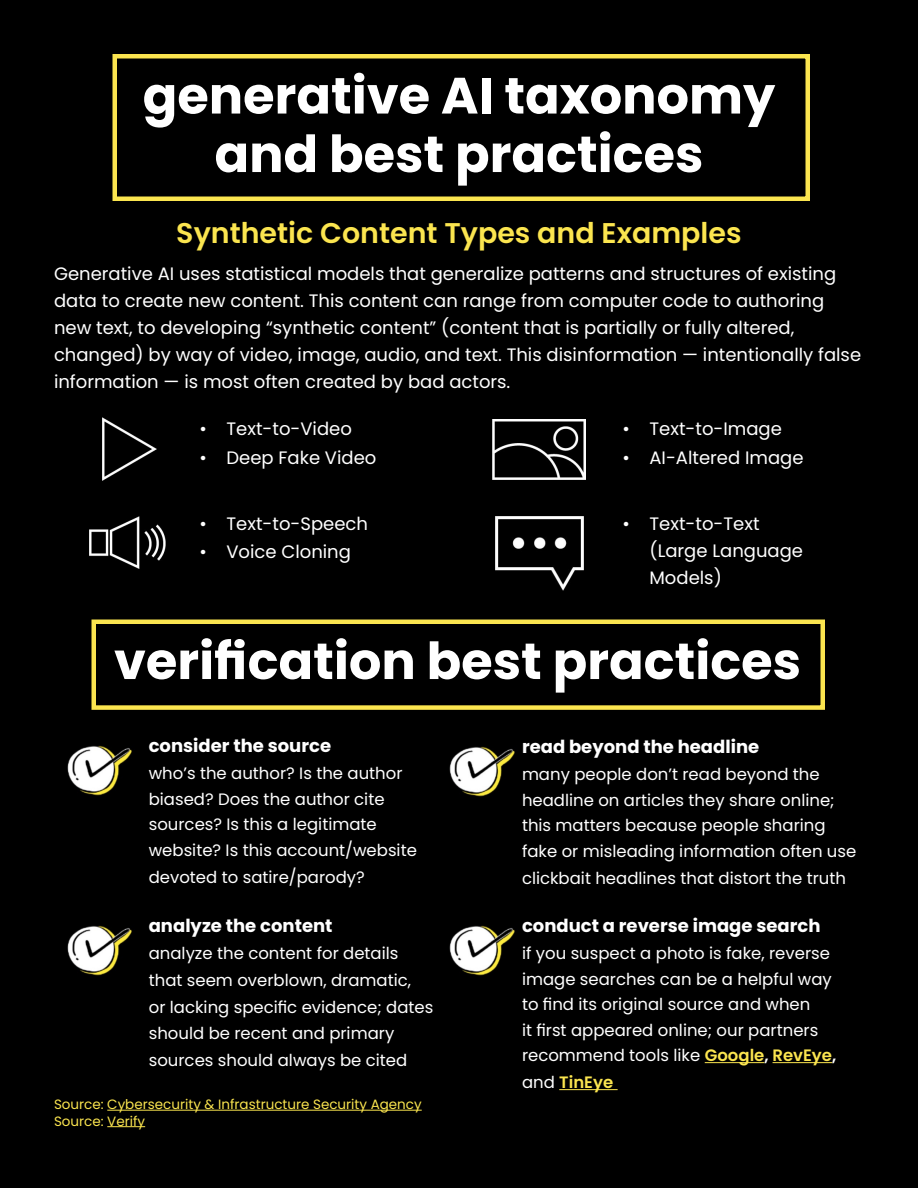
<style>
.page{position:relative;width:918px;height:1188px;background:#fff}
.page>*{position:absolute;margin:0;border:0;box-sizing:border-box;transform-origin:0 0}
.t1{font:700 51px/58.5px "Poppins";color:#fff;text-align:center}
.t2{font:600 28.5px "Poppins";color:#fbe54f}
.t3{font:18px/27px "Poppins";color:#fff}
.t4{font:700 18px "Poppins";color:#fff}
.t5{font:16.5px/25.5px "Poppins";color:#fff}
.t6{font:600 16.5px "Poppins";color:#fbe54f}
.t7{font:13.5px/16.5px "Poppins";color:#fbe54f}
.s1{font-weight:600;color:#fbe54f}
.s2{font-weight:600}
.s3{font-weight:400;color:#fff}
</style>
<div class="page">
<div style="left:1px;top:1px;width:916px;height:1186px;background:#000"></div>
<div style="left:112px;top:54px;width:698px;height:147px;border:4px solid #fbe54f"></div>
<div style="left:92px;top:620px;width:733px;height:90px;border:4px solid #fbe54f"></div>
<img style="left:102px;top:418px;width:54px;height:63px">
<img style="left:493px;top:419px;width:92px;height:61px">
<img style="left:90px;top:516px;width:75px;height:52px">
<img style="left:496px;top:517px;width:88px;height:74px">
<hr style="left:705px;top:1062px;width:59px;height:1px;background:#fbe54f">
<hr style="left:773px;top:1062px;width:59px;height:1px;background:#fbe54f">
<hr style="left:559px;top:1089px;width:59px;height:1px;background:#fbe54f">
<img style="left:67px;top:745px;width:65px;height:51px">
<img style="left:449px;top:746px;width:66px;height:51px">
<img style="left:67px;top:925px;width:65px;height:51px">
<img style="left:449px;top:925px;width:66px;height:51px">
<hr style="left:107px;top:1110px;width:315px;height:1px;background:#fbe54f">
<hr style="left:107px;top:1126px;width:38px;height:1px;background:#fbe54f">
<h1 class="t1" style="left:143px;top:67px;width:634px">generative AI taxonomy and best practices</h1>
<h2 class="t2" style="left:176px;top:216px;width:567px">Synthetic Content Types and Examples</h2>
<p class="t3" style="left:54px;top:260px;width:809px">Generative AI uses statistical models that generalize patterns and structures of existing data to create new content. This content can range from computer code to authoring new text, to developing “synthetic content” (content that is partially or fully altered, changed) by way of video, image, audio, and text. This disinformation — intentionally false information — is most often created by bad actors.</p>
<p class="t3" style="left:199px;top:416px;width:154px">• Text-to-Video</p>
<p class="t3" style="left:199px;top:444px;width:178px">• Deep Fake Video</p>
<p class="t3" style="left:622px;top:416px;width:161px">• Text-to-Image</p>
<p class="t3" style="left:622px;top:444px;width:183px">• AI-Altered Image</p>
<p class="t3" style="left:199px;top:510px;width:170px">• Text-to-Speech</p>
<p class="t3" style="left:199px;top:538px;width:153px">• Voice Cloning</p>
<p class="t3" style="left:650px;top:510px;width:155px;text-indent:-27px">• Text-to-Text (Large Language<br>Models)</p>
<h1 class="t1" style="left:114px;top:632px;width:689px">verification best practices</h1>
<p class="t4" style="left:149px;top:736px;width:184px">consider the source</p>
<p class="t5" style="left:149px;top:761px;width:270px">who’s the author? Is the author biased? Does the author cite sources? Is this a legitimate website? Is this account/website</p>
<p class="t5" style="left:149px;top:864px;width:218px">devoted to satire/parody?</p>
<p class="t4" style="left:149px;top:916px;width:185px">analyze the content</p>
<p class="t5" style="left:149px;top:940px;width:286px;line-height:27px">analyze the content for details that seem overblown, dramatic,<br>or lacking specific evidence; dates</p>
<p class="t5" style="left:149px;top:1020px;width:260px;line-height:27px">should be recent and primary sources should always be cited</p>
<p class="t7" style="left:54px;top:1096px;width:369px">Source: Cybersecurity &amp; Infrastructure Security Agency<br>Source: Verify</p>
<p class="t4" style="left:522px;top:736px;width:239px">read beyond the headline</p>
<p class="t5" style="left:522px;top:762px;width:336px">many people don’t read beyond the headline on articles they share online; this matters because people sharing fake or misleading information often use</p>
<p class="t5" style="left:522px;top:865px;width:326px">clickbait headlines that distort the truth</p>
<p class="t4" style="left:522px;top:916px;width:300px">conduct a reverse image search</p>
<p class="t5" style="left:522px;top:941px;width:316px">if you suspect a photo is fake, reverse image searches can be a helpful way to find its original source and when<br>it first appeared online; our partners recommend tools like <span class="s1">Google</span><span class="s2">,</span> <span class="s1">RevEye</span><span class="s2">,</span></p>
<p class="t6" style="left:522px;top:1073px;width:93px"><span class="s3">and</span> TinEye</p>
</div>
